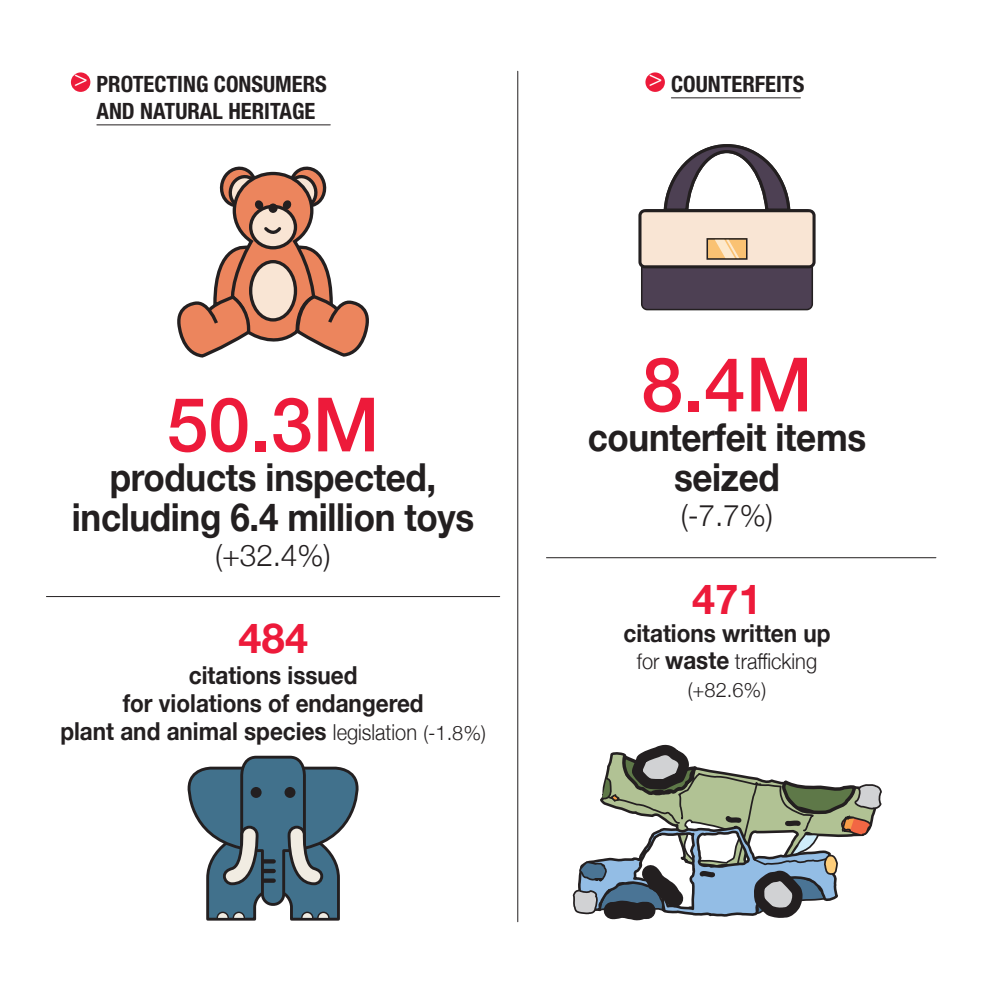
<style>
.page{position:relative;width:993px;height:993px;background:#fff}
.page>*{position:absolute;margin:0;border:0;box-sizing:border-box;transform-origin:0 0}
.t1{font:500 75px "Helvetica Neue";color:#ed1a3a}
.t2{font:700 41.25px "Helvetica Neue";letter-spacing:.01em;color:#ed1a3a}
.t3{font:700 38.5px/40px "Helvetica Neue";letter-spacing:-.01em;color:#231f20;text-align:center;scale:.91 1}
.t4{font:300 30px "Helvetica Neue";color:#231f20}
.t5{font:700 24.75px/27.8px "Helvetica Neue";color:#231f20;text-align:center;scale:.91 1}
.t6{font:700 condensed 22.5px/27px "Helvetica Neue";color:#231f20;text-align:center}
.t7{font:300 22px "Helvetica Neue";color:#231f20;scale:.91 1}
.t8{font:300 20px "Helvetica Neue";color:#231f20}
.s1{font-weight:300;font-size:22px}
.s2{font-weight:300;font-size:20px}
.s3{font-weight:700;font-size:24.75px}
</style>
<div class="page">
<svg style="left:572px;top:748px;width:310px;height:173px"></svg>
<div style="left:71px;top:72px;width:19px;height:20px;background:#ed1a3a;border-radius:50%"></div>
<hr style="left:97px;top:124px;width:233px;height:1px;background:#231f20">
<svg style="left:187px;top:755px;width:172px;height:166px"></svg>
<svg style="left:177px;top:166px;width:192px;height:192px"></svg>
<div style="left:645px;top:72px;width:19px;height:20px;background:#ed1a3a;border-radius:50%"></div>
<hr style="left:671px;top:97px;width:129px;height:1px;background:#231f20">
<svg style="left:663px;top:144px;width:128px;height:65px"></svg>
<div style="left:642px;top:211px;width:169px;height:98px;background:#4d4053;border-radius:5px"></div>
<div style="left:639px;top:211px;width:174px;height:56px;background:#f9e5d4;border-radius:5px"></div>
<div style="left:638px;top:209px;width:177px;height:59px;border:3px solid #231f20;border-radius:5px"></div>
<div style="left:707px;top:239px;width:39px;height:20px;background:#fac273"></div>
<div style="left:706px;top:238px;width:41px;height:22px;border:2px solid #231f20"></div>
<svg style="left:714px;top:240px;width:25px;height:18px"></svg>
<hr style="left:517px;top:71px;width:1px;height:850px;background:#231f20">
<hr style="left:546px;top:557px;width:389px;height:1px;background:#231f20">
<hr style="left:46px;top:596px;width:453px;height:1px;background:#231f20">
<p class="t6" style="left:74px;top:70px;width:254px"><sup>&gt;</sup> PROTECTING CONSUMERS<br>AND NATURAL HERITAGE</p>
<h1 class="t1" style="left:167px;top:364px;width:214px">50.3M</h1>
<h3 class="t3" style="left:72px;top:458px;width:443px">products inspected, including 6.4 million toys</h3>
<p class="t4" style="left:215px;top:531px;width:117px">(+32.4%)</p>
<h2 class="t2" style="left:238px;top:606px;width:71px">484</h2>
<p class="t5" style="left:60px;top:662px;width:469px">citations issued<br>for violations of endangered<br>plant and animal species <span class="s1">legislation</span> <span class="s2">(-1.8%)</span></p>
<p class="t6" style="left:648px;top:70px;width:157px"><sup>&gt;</sup> COUNTERFEITS</p>
<h1 class="t1" style="left:641px;top:324px;width:172px">8.4M</h1>
<h3 class="t3" style="left:587px;top:418px;width:307px">counterfeit items seized</h3>
<p class="t4" style="left:680px;top:491px;width:94px">(-7.7%)</p>
<h2 class="t2" style="left:692px;top:566px;width:71px">471</h2>
<p class="t5" style="left:623px;top:619px;width:229px">citations written up</p>
<p class="t7" style="left:636px;top:643px;width:199px">for <span class="s3">waste</span> trafficking</p>
<p class="t8" style="left:687px;top:673px;width:80px">(+82.6%)</p>
</div>
